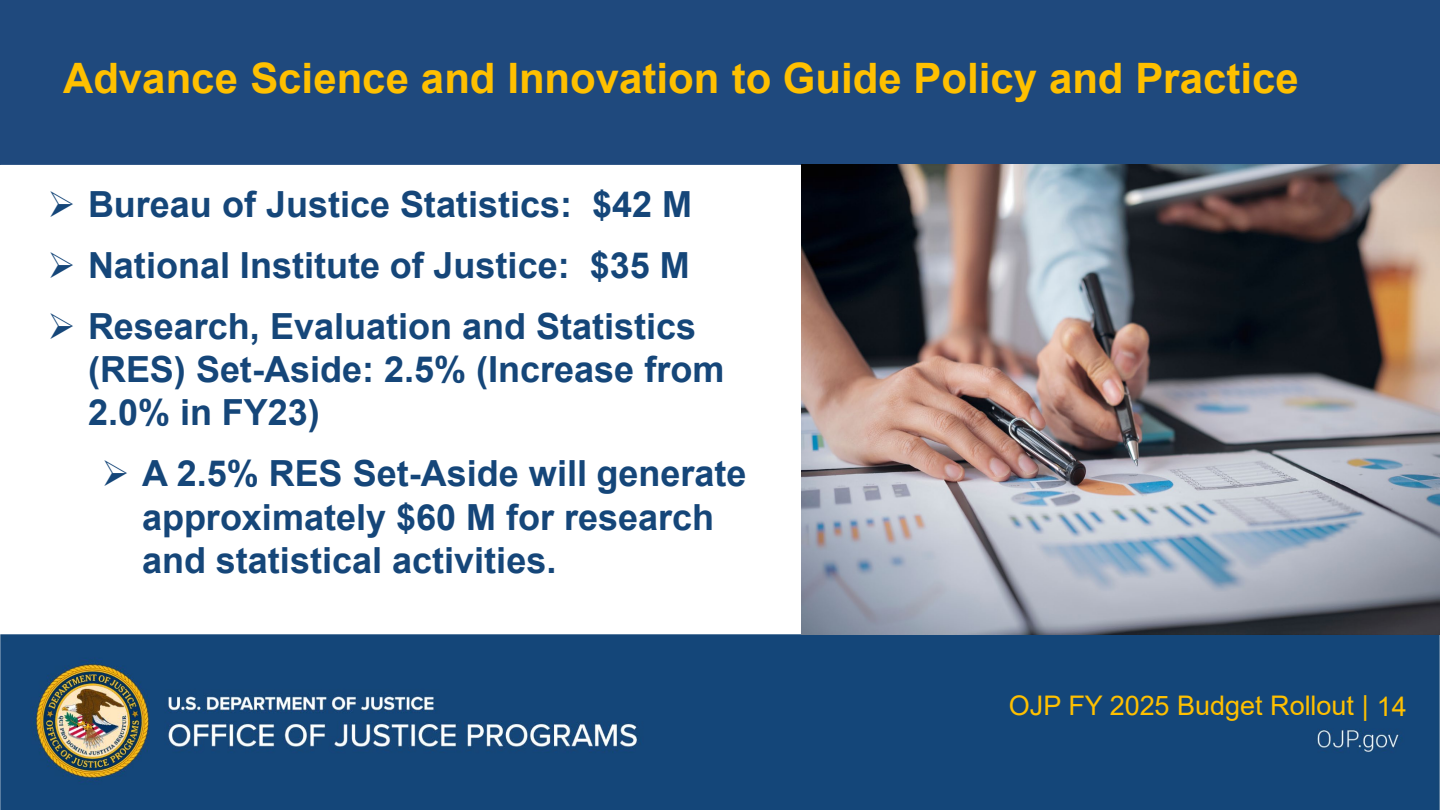
<style>
.page{position:relative;width:1440px;height:810px;background:#fff}
.page>*{position:absolute;margin:0;border:0;box-sizing:border-box;transform-origin:0 0}
.t1{font:700 42px "Arial";color:#ffc000}
.t2{font:700 36px/43.2px "Arial";color:#154679}
.t3{font:27px "Arial";letter-spacing:-.005em;color:#ffc000}
</style>
<div class="page">
<div style="left:0;top:0;width:1440px;height:164px;background:#1f497d"></div>
<div style="left:0;top:0;width:1440px;height:165px;border:1px solid #1f497d"></div>
<img style="left:0;top:634px;width:1440px;height:176px">
<img style="left:802px;top:165px;width:638px;height:470px">
<p class="t1" style="left:63px;top:49px;width:1237px">Advance Science and Innovation to Guide Policy and Practice</p>
<p class="t2" style="left:48px;top:183px;width:646px">➢ Bureau of Justice Statistics: $42 M</p>
<p class="t2" style="left:48px;top:244px;width:644px">➢ National Institute of Justice: $35 M</p>
<p class="t2" style="left:88px;top:305px;width:638px;text-indent:-41px">➢ Research, Evaluation and Statistics (RES) Set-Aside: 2.5% (Increase from<br>2.0% in FY23)</p>
<p class="t2" style="left:142px;top:453px;width:606px;text-indent:-40px">➢ A 2.5% RES Set-Aside will generate approximately $60 M for research and statistical activities.</p>
<p class="t3" style="left:1009px;top:687px;width:399px">OJP FY 2025 Budget Rollout | 14</p>
</div>
